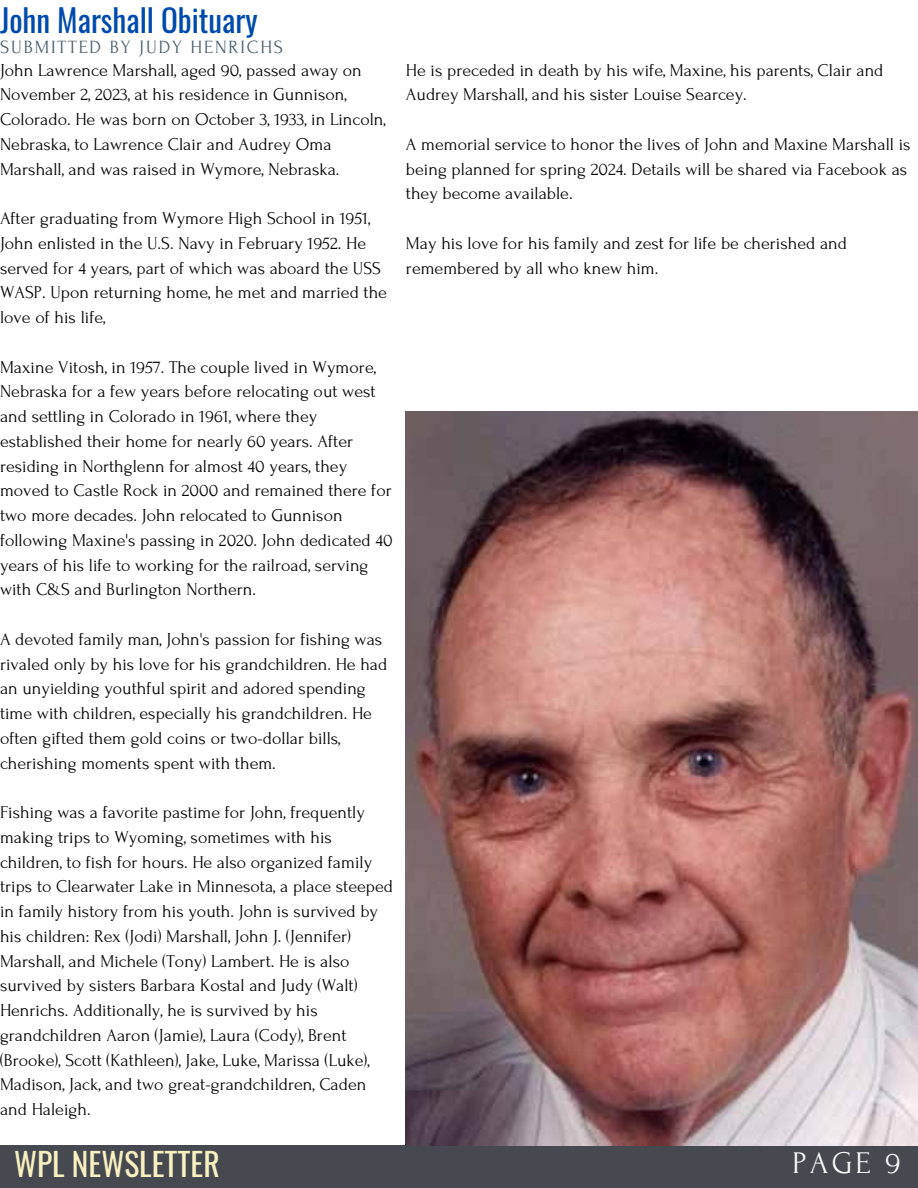
<style>
.page{position:relative;width:918px;height:1188px;background:#fff}
.page>*{position:absolute;margin:0;border:0;box-sizing:border-box;transform-origin:0 0}
.t1{font:31.5px "Oswald";color:#f9f0c1}
.t2{font:31.5px "Forum";color:#fafafa}
.t3{font:31.2px "Oswald";color:#004aad}
.t4{font:18.6px "Forum";letter-spacing:.1em;color:#435967}
.t5{font:18px/24.8px "Forum";color:#000}
</style>
<div class="page">
<div style="left:0;top:1145px;width:918px;height:43px;background:#464a50"></div>
<img style="left:406px;top:412px;width:512px;height:733px">
<p class="t3" style="left:0;top:-5px;width:259px">John Marshall Obituary</p>
<p class="t5" style="left:0;top:58px;width:387px">John Lawrence Marshall, aged 90, passed away on November 2, 2023, at his residence in Gunnison, Colorado. He was born on October 3, 1933, in Lincoln, Nebraska, to Lawrence Clair and Audrey Oma Marshall, and was raised in Wymore, Nebraska.</p>
<p class="t5" style="left:0;top:206px;width:389px">After graduating from Wymore High School in 1951, John enlisted in the U.S. Navy in February 1952. He served for 4 years, part of which was aboard the USS WASP. Upon returning home, he met and married the love of his life,</p>
<p class="t5" style="left:0;top:355px;width:394px">Maxine Vitosh, in 1957. The couple lived in Wymore, Nebraska for a few years before relocating out west and settling in Colorado in 1961, where they established their home for nearly 60 years. After residing in Northglenn for almost 40 years, they moved to Castle Rock in 2000 and remained there for two more decades. John relocated to Gunnison following Maxine's passing in 2020. John dedicated 40 years of his life to working for the railroad, serving with C&amp;S and Burlington Northern.</p>
<p class="t5" style="left:0;top:627px;width:389px">A devoted family man, John's passion for fishing was rivaled only by his love for his grandchildren. He had an unyielding youthful spirit and adored spending time with children, especially his grandchildren. He often gifted them gold coins or two-dollar bills, cherishing moments spent with them.</p>
<p class="t5" style="left:0;top:800px;width:395px">Fishing was a favorite pastime for John, frequently making trips to Wyoming, sometimes with his children, to fish for hours. He also organized family trips to Clearwater Lake in Minnesota, a place steeped in family history from his youth. John is survived by his children: Rex (Jodi) Marshall, John J. (Jennifer)<br>Marshall, and Michele (Tony) Lambert. He is also survived by sisters Barbara Kostal and Judy (Walt)<br>Henrichs. Additionally, he is survived by his grandchildren Aaron (Jamie), Laura (Cody), Brent (Brooke), Scott (Kathleen), Jake, Luke, Marissa (Luke), Madison, Jack, and two great-grandchildren, Caden and Haleigh.</p>
<p class="t4" style="left:0;top:37px;width:285px">SUBMITTED BY JUDY HENRICHS</p>
<p class="t5" style="left:406px;top:58px;width:479px">He is preceded in death by his wife, Maxine, his parents, Clair and<br>Audrey Marshall, and his sister Louise Searcey.</p>
<p class="t5" style="left:406px;top:132px;width:506px">A memorial service to honor the lives of John and Maxine Marshall is being planned for spring 2024. Details will be shared via Facebook as they become available.</p>
<p class="t5" style="left:406px;top:231px;width:443px">May his love for his family and zest for life be cherished and remembered by all who knew him.</p>
<p class="t1" style="left:14px;top:1139px;width:207px">WPL NEWSLETTER</p>
<p class="t2" style="left:793px;top:1146px;width:110px">PAGE 9</p>
</div>
